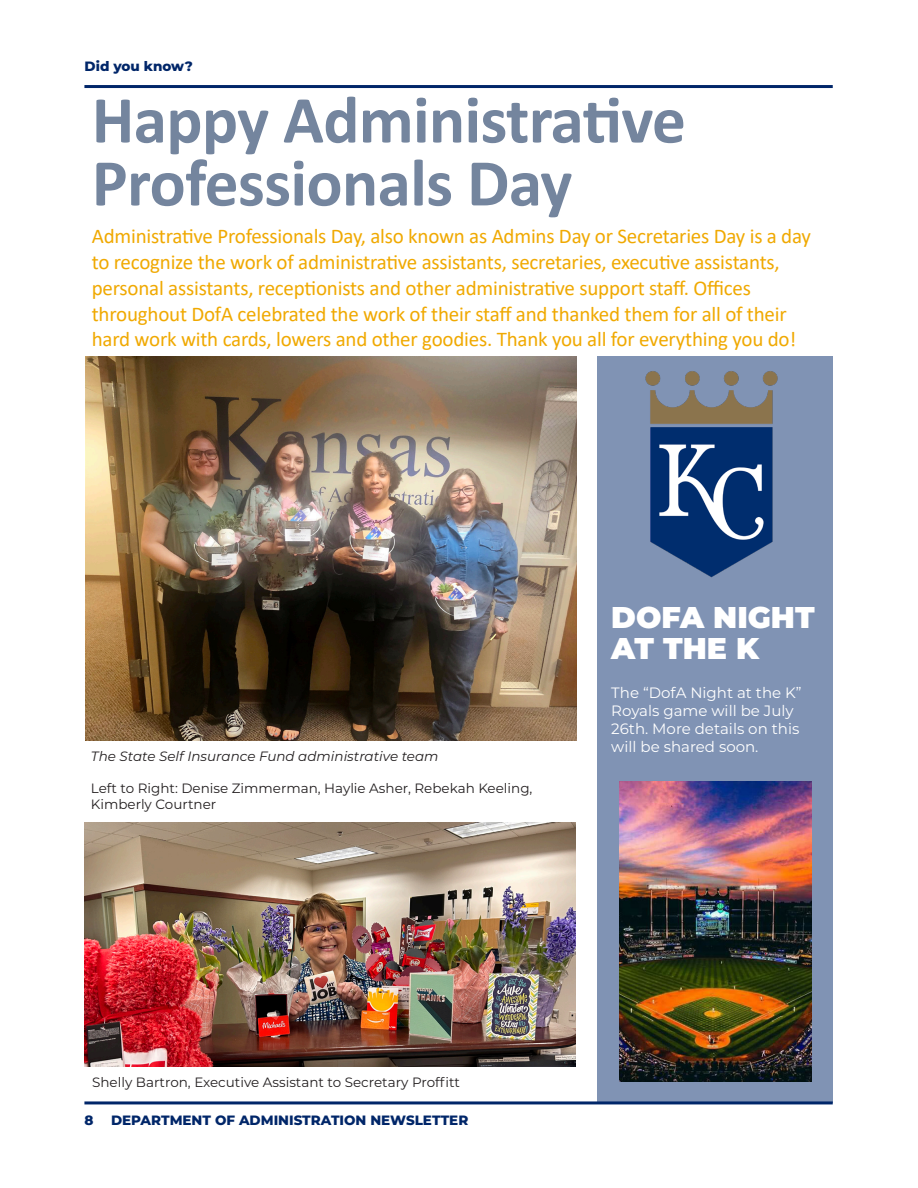
<style>
.page{position:relative;width:918px;height:1188px;background:#fff}
.page>*{position:absolute;margin:0;border:0;box-sizing:border-box;transform-origin:0 0}
.Headline{font:700 67.5px/63px "Calibri";letter-spacing:-.01em;color:#74859e}
.Sidebar{font:900 30px/30.6px "Montserrat";color:#fff}
.Intro{font:21px/25.8px "Calibri";letter-spacing:-.01em;color:#f0a902}
.Copy{font:15px/18px "Montserrat";color:#fff}
.Copy-2{font:13.5px/16.2px "Montserrat";color:#231f20}
.Folio_-_Section_Title{font:800 13.5px "Montserrat";color:#002669}
.Copy-3{font:italic 13.5px "Montserrat";color:#231f20}
</style>
<div class="page">
<div style="left:598px;top:356px;width:235px;height:747px;background:#8093b4"></div>
<img style="left:85px;top:356px;width:492px;height:385px">
<img style="left:84px;top:823px;width:491px;height:244px">
<hr style="left:84px;top:85px;width:749px;height:3px;background:#002669">
<hr style="left:84px;top:1101px;width:749px;height:3px;background:#002669">
<img style="left:619px;top:782px;width:193px;height:300px">
<img style="left:645px;top:371px;width:133px;height:207px">
<p class="Folio_-_Section_Title" style="left:85px;top:57px;width:110px">Did you know?</p>
<p class="Headline" style="left:92px;top:88px;width:596px">Happy Administrative<br>Professionals Day</p>
<p class="Intro" style="left:92px;top:223px;width:721px">Administrative Professionals Day, also known as Admins Day or Secretaries Day is a day to recognize the work of administrative assistants, secretaries, executive assistants, personal assistants, receptionists and other administrative support staff. Offices throughout DofA celebrated the work of their staff and thanked them for all of their hard work with cards, lowers and other goodies. Thank you all for everything you do!</p>
<p class="Copy-3" style="left:91px;top:747px;width:349px">The State Self Insurance Fund administrative team</p>
<p class="Copy-2" style="left:91px;top:780px;width:443px">Left to Right: Denise Zimmerman, Haylie Asher, Rebekah Keeling,<br>Kimberly Courtner</p>
<p class="Sidebar" style="left:611px;top:600px;width:205px">DOFA NIGHT<br>AT THE K</p>
<p class="Copy" style="left:611px;top:684px;width:192px">The “DofA Night at the K”<br>Royals game will be July<br>26th. More details on this will be shared soon.</p>
<p class="Copy-2" style="left:92px;top:1073px;width:369px">Shelly Bartron, Executive Assistant to Secretary Proffitt</p>
<p class="Folio_-_Section_Title" style="left:85px;top:1111px;width:11px">8</p>
<p class="Folio_-_Section_Title" style="left:111px;top:1111px;width:359px">DEPARTMENT OF ADMINISTRATION NEWSLETTER</p>
</div>
